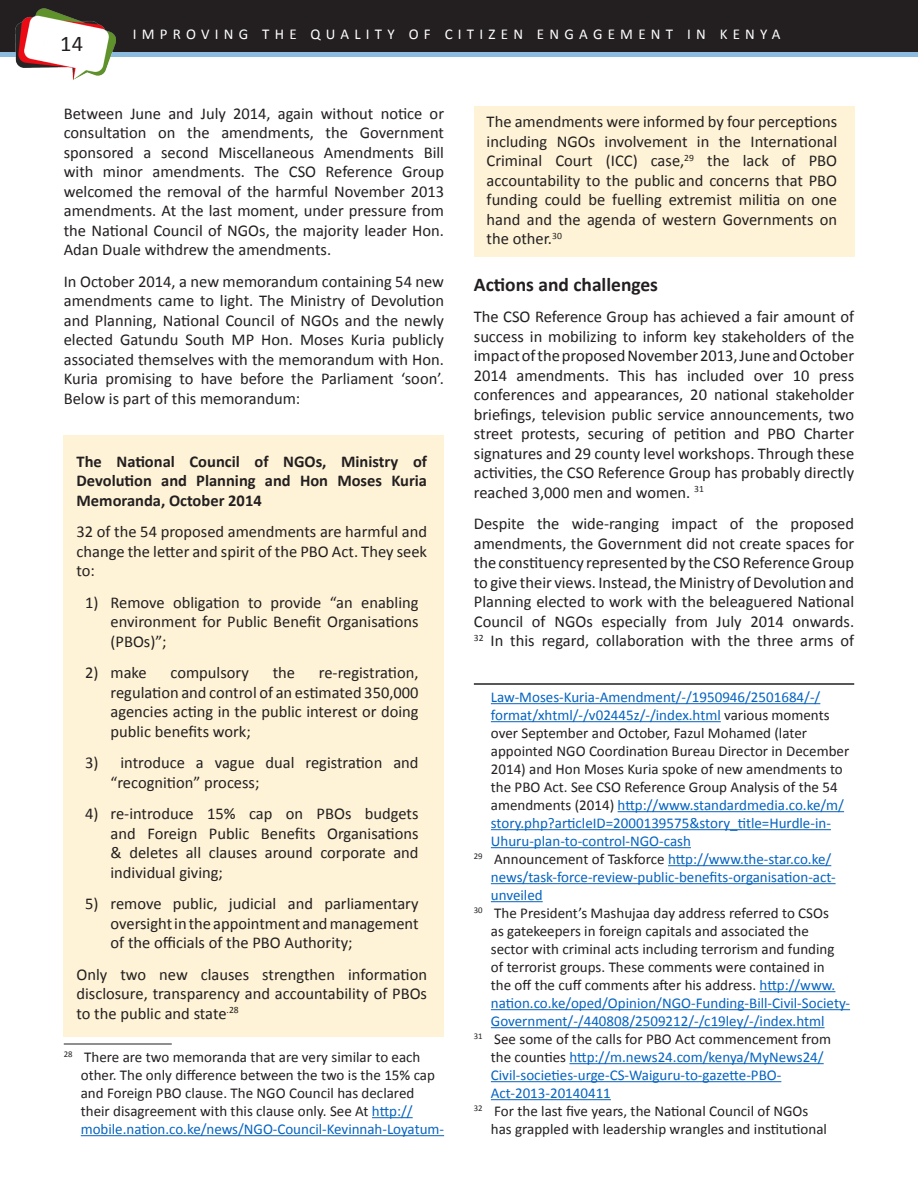
<style>
.page{position:relative;width:918px;height:1188px;background:#fff}
.page>*{position:absolute;margin:0;border:0;box-sizing:border-box;transform-origin:0 0}
.t1{font:22.5px "Calibri";color:#231f20}
.t2{font:700 19.5px "Calibri";color:#231f20}
.t3{font:16.5px/19.5px "Calibri";color:#231f20;text-align:justify}
.t4{font:700 16.5px/19.5px "Calibri";color:#231f20;text-align:justify}
.Footnote_text{font:15px/18px "Calibri";color:#231f20}
.Footnote_text-2{font:15px/18px "Calibri";color:#0563c1}
.t5{font:15px "Calibri";letter-spacing:.35em;color:#fff}
.s1{color:#0563c1}
.s2{color:#231f20}
</style>
<div class="page">
<div style="left:0;top:49px;width:918px;height:8px;background:#8bbcdf"></div>
<div style="left:0;top:0;width:918px;height:52px;background:#231f20"></div>
<img style="left:16px;top:8px;width:100px;height:71px">
<div style="left:64px;top:435px;width:380px;height:602px;background:#fef3d6"></div>
<div style="left:474px;top:106px;width:380px;height:151px;background:#fef3d6"></div>
<hr style="left:64px;top:1044px;width:108px;height:1px;background:#231f20">
<hr style="left:372px;top:1117px;width:41px;height:1px;background:#0563c1">
<hr style="left:81px;top:1135px;width:363px;height:1px;background:#0563c1">
<hr style="left:474px;top:683px;width:380px;height:2px;background:#231f20">
<hr style="left:491px;top:703px;width:329px;height:1px;background:#0563c1">
<hr style="left:491px;top:721px;width:230px;height:1px;background:#0563c1">
<hr style="left:618px;top:811px;width:226px;height:1px;background:#0563c1">
<hr style="left:491px;top:829px;width:340px;height:1px;background:#0563c1">
<hr style="left:491px;top:847px;width:200px;height:1px;background:#0563c1">
<hr style="left:668px;top:865px;width:163px;height:1px;background:#0563c1">
<hr style="left:491px;top:883px;width:345px;height:1px;background:#0563c1">
<hr style="left:491px;top:901px;width:52px;height:1px;background:#0563c1">
<hr style="left:760px;top:991px;width:75px;height:1px;background:#0563c1">
<hr style="left:491px;top:1009px;width:359px;height:1px;background:#0563c1">
<hr style="left:491px;top:1027px;width:334px;height:1px;background:#0563c1">
<hr style="left:569px;top:1063px;width:255px;height:1px;background:#0563c1">
<hr style="left:491px;top:1081px;width:290px;height:1px;background:#0563c1">
<hr style="left:491px;top:1099px;width:120px;height:1px;background:#0563c1">
<h1 class="t1" style="left:60px;top:29px;width:24px">14</h1>
<p class="t5" style="left:133px;top:24px;width:649px">IMPROVING THE QUALITY OF CITIZEN ENGAGEMENT IN KENYA</p>
<p class="t3" style="left:64px;top:104px;width:382px">Between June and July 2014, again without notice or consultation on the amendments, the Government sponsored a second Miscellaneous Amendments Bill with minor amendments. The CSO Reference Group welcomed the removal of the harmful November 2013 amendments. At the last moment, under pressure from the National Council of NGOs, the majority leader Hon.<br>Adan Duale withdrew the amendments.</p>
<p class="t3" style="left:64px;top:272px;width:382px">In October 2014, a new memorandum containing 54 new amendments came to light. The Ministry of Devolution and Planning, National Council of NGOs and the newly elected Gatundu South MP Hon. Moses Kuria publicly associated themselves with the memorandum with Hon.<br>Kuria promising to have before the Parliament ‘soon’.<br>Below is part of this memorandum:</p>
<p class="t4" style="left:77px;top:451px;width:352px">The National Council of NGOs, Ministry of Devolution and Planning and Hon Moses Kuria Memoranda, October 2014</p>
<p class="t3" style="left:77px;top:522px;width:352px">32 of the 54 proposed amendments are harmful and change the letter and spirit of the PBO Act. They seek to:</p>
<p class="t3" style="left:111px;top:593px;width:310px;text-indent:-26px">1) Remove obligation to provide “an enabling environment for Public Benefit Organisations (PBOs)”;</p>
<p class="t3" style="left:85px;top:663px;width:63px">2) make</p>
<p class="t3" style="left:171px;top:663px;width:80px">compulsory</p>
<p class="t3" style="left:273px;top:663px;width:24px">the</p>
<p class="t3" style="left:111px;top:663px;width:310px;text-indent:208px">re-registration, regulation and control of an estimated 350,000 agencies acting in the public interest or doing public benefits work;</p>
<p class="t3" style="left:111px;top:753px;width:310px;text-indent:-26px">3) introduce a vague dual registration and “recognition” process;</p>
<p class="t3" style="left:111px;top:804px;width:310px;text-indent:-26px">4) re-introduce 15% cap on PBOs budgets and Foreign Public Benefits Organisations &amp; deletes all clauses around corporate and individual giving;</p>
<p class="t3" style="left:111px;top:894px;width:310px;text-indent:-26px">5) remove public, judicial and parliamentary oversight in the appointment and management of the officials of the PBO Authority;</p>
<p class="t3" style="left:77px;top:965px;width:352px">Only two new clauses strengthen information disclosure, transparency and accountability of PBOs to the public and state<sup>.28</sup></p>
<p class="Footnote_text" style="left:81px;top:1048px;width:365px;text-indent:-17px"><sup>28</sup> There are two memoranda that are very similar to each other. The only difference between the two is the 15% cap and Foreign PBO clause. The NGO Council has declared their disagreement with this clause only. See At <span class="s1">http:// mobile.nation.co.ke/news/NGO-Council-Kevinnah-Loyatum-</span></p>
<p class="t3" style="left:487px;top:112px;width:352px">The amendments were informed by four perceptions including NGOs involvement in the International Criminal Court (ICC) case,<sup>29</sup> the lack of PBO accountability to the public and concerns that PBO funding could be fuelling extremist militia on one hand and the agenda of western Governments on the other.<sup>30</sup></p>
<p class="t2" style="left:474px;top:272px;width:186px">Actions and challenges</p>
<p class="t3" style="left:474px;top:307px;width:382px">The CSO Reference Group has achieved a fair amount of success in mobilizing to inform key stakeholders of the impact of the proposed November 2013, June and October 2014 amendments. This has included over 10 press conferences and appearances, 20 national stakeholder briefings, television public service announcements, two street protests, securing of petition and PBO Charter signatures and 29 county level workshops. Through these activities, the CSO Reference Group has probably directly reached 3,000 men and women. <sup>31</sup></p>
<p class="t3" style="left:474px;top:514px;width:382px">Despite the wide-ranging impact of the proposed amendments, the Government did not create spaces for the constituency represented by the CSO Reference Group to give their views. Instead, the Ministry of Devolution and Planning elected to work with the beleaguered National Council of NGOs especially from July 2014 onwards.<br><sup>32</sup> In this regard, collaboration with the three arms of</p>
<p class="Footnote_text" style="left:491px;top:688px;width:360px"><span class="s1">Law-Moses-Kuria-Amendment/-/1950946/2501684/-/ format/xhtml/-/v02445z/-/index.html</span> various moments over September and October, Fazul Mohamed (later appointed NGO Coordination Bureau Director in December 2014) and Hon Moses Kuria spoke of new amendments to the PBO Act. See CSO Reference Group Analysis of the 54 amendments (2014) <span class="s1">http://www.standardmedia.co.ke/m/ story.php?articleID=2000139575&amp;story_title=Hurdle-in-Uhuru-plan-to-control-NGO-cash</span></p>
<p class="Footnote_text-2" style="left:491px;top:850px;width:346px;text-indent:-17px"><sup>29</sup> <span class="s2">Announcement of Taskforce</span> http://www.the-star.co.ke/ news/task-force-review-public-benefits-organisation-act&shy;unveiled</p>
<p class="Footnote_text" style="left:491px;top:904px;width:361px;text-indent:-17px"><sup>30</sup> The President’s Mashujaa day address referred to CSOs<br>as gatekeepers in foreign capitals and associated the sector with criminal acts including terrorism and funding of terrorist groups. These comments were contained in<br>the off the cuff comments after his address. <span class="s1">http://www. nation.co.ke/oped/Opinion/NGO-Funding-Bill-Civil-Society-Government/-/440808/2509212/-/c19ley/-/index.html</span></p>
<p class="Footnote_text-2" style="left:491px;top:1030px;width:342px;text-indent:-17px"><sup>31</sup> <span class="s2">See some of the calls for PBO Act commencement from the counties</span> http://m.news24.com/kenya/MyNews24/ Civil-societies-urge-CS-Waiguru-to-gazette-PBO-Act-2013-20140411</p>
<p class="Footnote_text" style="left:491px;top:1102px;width:338px;text-indent:-17px"><sup>32</sup> For the last five years, the National Council of NGOs has grappled with leadership wrangles and institutional</p>
</div>
